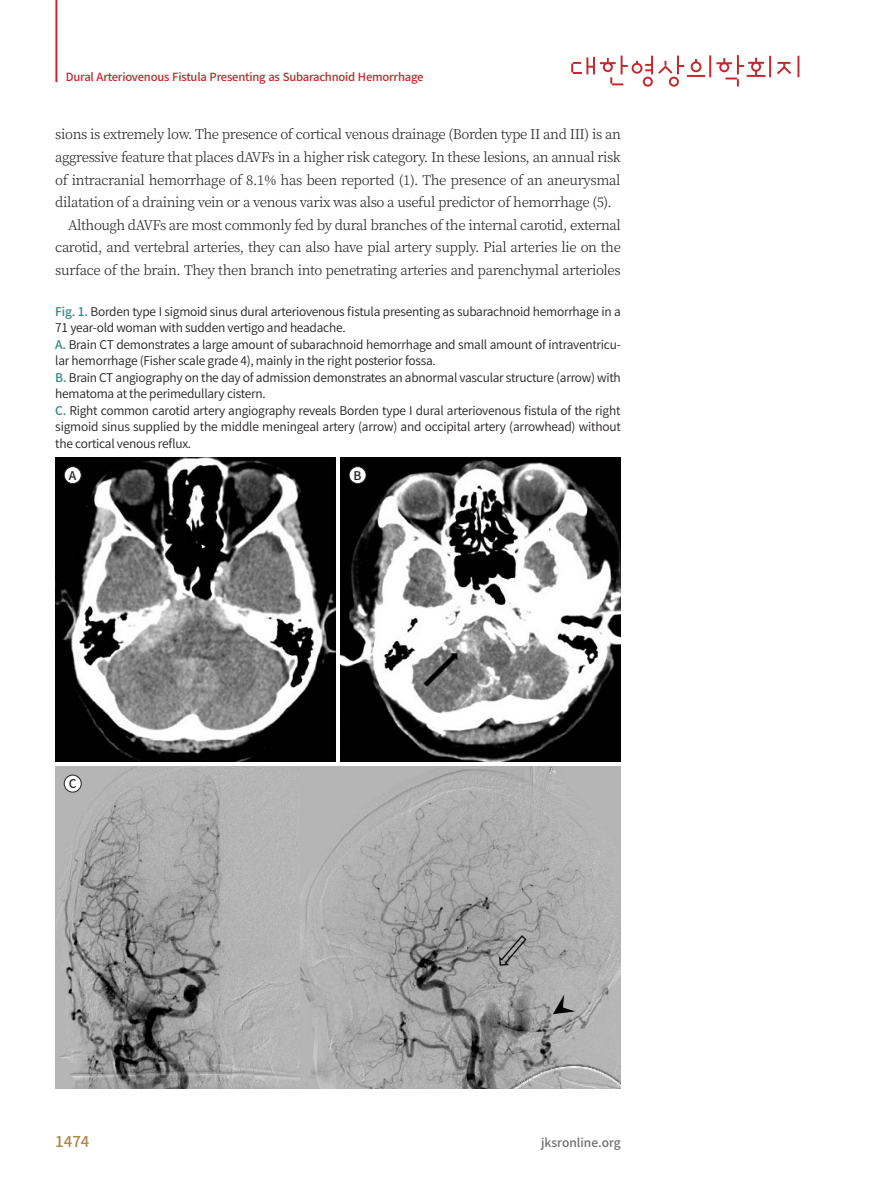
<style>
.page{position:relative;width:893px;height:1191px;background:#fff}
.page>*{position:absolute;margin:0;border:0;box-sizing:border-box;transform-origin:0 0}
.t1{font:500 15px "Noto Sans CJ Kkr";color:#b08548}
.t2{font:300 13.5px "Noto Serif CJ Kkr";letter-spacing:-.03em;color:#231f20}
.t3{font:600 12px/16.5px "Noto Sans CJ Kkr";letter-spacing:-.02em;color:#231f20}
.t4{font:500 12px "Noto Sans CJ Kkr";color:#6c6d70}
.t5{font:500 12px "Noto Sans CJ Kkr";color:#231f20}
.t6{font:500 11.25px "Noto Sans CJ Kkr";letter-spacing:-.02em;color:#c8242b}
.s1{font-weight:500;color:#328886}
</style>
<div class="page">
<hr style="left:55px;top:0;width:2px;height:82px;background:#c8242b">
<svg style="left:571px;top:55px;width:228px;height:32px"></svg>
<img style="left:55px;top:458px;width:281px;height:304px">
<img style="left:340px;top:458px;width:281px;height:304px">
<img style="left:55px;top:766px;width:566px;height:323px">
<div style="left:64px;top:466px;width:17px;height:17px;background:#fff;border-radius:50%"></div>
<div style="left:64px;top:466px;width:17px;height:18px;border:1px solid #231f20;border-radius:50%"></div>
<div style="left:64px;top:775px;width:17px;height:17px;background:#fff;border-radius:50%"></div>
<div style="left:64px;top:775px;width:17px;height:17px;border:1px solid #231f20;border-radius:50%"></div>
<div style="left:349px;top:466px;width:17px;height:17px;background:#fff;border-radius:50%"></div>
<div style="left:349px;top:466px;width:17px;height:18px;border:1px solid #231f20;border-radius:50%"></div>
<p class="t6" style="left:66px;top:70px;width:359px">Dural Arteriovenous Fistula Presenting as Subarachnoid Hemorrhage</p>
<p class="t2" style="left:55px;top:127px;width:567px">sions is extremely low. The presence of cortical venous drainage (Borden type II and III) is an</p>
<p class="t2" style="left:55px;top:149px;width:567px">aggressive feature that places dAVFs in a higher risk category. In these lesions, an annual risk</p>
<p class="t2" style="left:55px;top:172px;width:567px">of intracranial hemorrhage of 8.1% has been reported (1). The presence of an aneurysmal</p>
<p class="t2" style="left:55px;top:194px;width:558px">dilatation of a draining vein or a venous varix was also a useful predictor of hemorrhage (5).</p>
<p class="t2" style="left:68px;top:217px;width:554px">Although dAVFs are most commonly fed by dural branches of the internal carotid, external</p>
<p class="t2" style="left:55px;top:239px;width:567px">carotid, and vertebral arteries, they can also have pial artery supply. Pial arteries lie on the</p>
<p class="t2" style="left:55px;top:262px;width:567px">surface of the brain. They then branch into penetrating arteries and parenchymal arterioles</p>
<p class="t3" style="left:55px;top:303px;width:567px"><span class="s1">Fig. 1.</span> Borden type I sigmoid sinus dural arteriovenous fistula presenting as subarachnoid hemorrhage in a 71 year-old woman with sudden vertigo and headache.<br><span class="s1">A.</span> Brain CT demonstrates a large amount of subarachnoid hemorrhage and small amount of intraventricu&shy;lar hemorrhage (Fisher scale grade 4), mainly in the right posterior fossa.<br><span class="s1">B.</span> Brain CT angiography on the day of admission demonstrates an abnormal vascular structure (arrow) with hematoma at the perimedullary cistern.<br><span class="s1">C.</span> Right common carotid artery angiography reveals Borden type I dural arteriovenous fistula of the right sigmoid sinus supplied by the middle meningeal artery (arrow) and occipital artery (arrowhead) without the cortical venous reflux.</p>
<p class="t5" style="left:69px;top:468px;width:9px">A</p>
<p class="t5" style="left:69px;top:777px;width:9px">C</p>
<p class="t5" style="left:354px;top:468px;width:10px">B</p>
<p class="t1" style="left:55px;top:1132px;width:36px">1474</p>
<p class="t4" style="left:541px;top:1135px;width:81px">jksronline.org</p>
</div>
